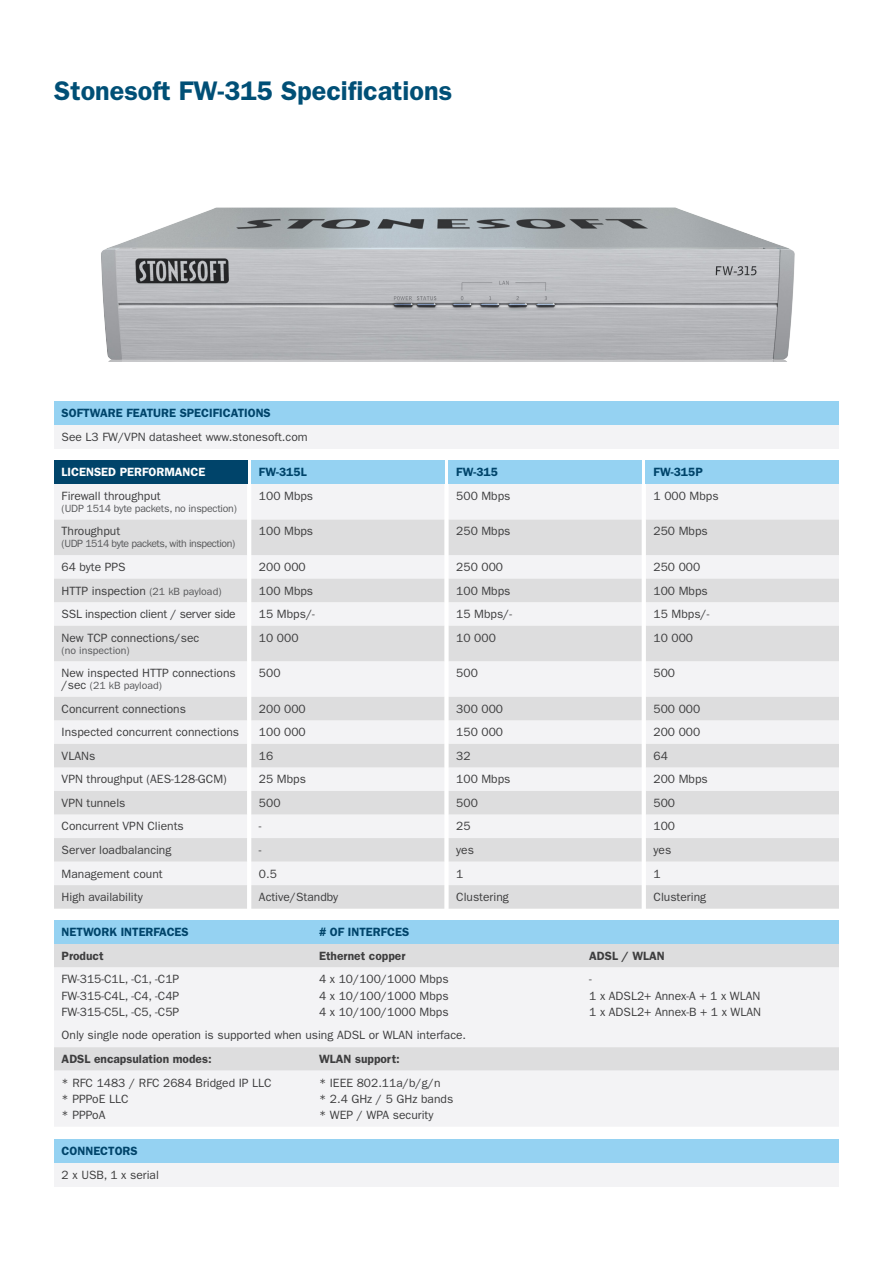
<style>
.page{position:relative;width:893px;height:1263px;background:#fff}
.page>*{position:absolute;margin:0;border:0;box-sizing:border-box;transform-origin:0 0}
.Alaotsikko{font:600 27px "ITC Franklin Gothic Std";color:#004f76}
.Alaotsikko-2{font:12px "ITC Franklin Gothic Std";color:#3e3e3f}
.tuotelista{font:12px "ITC Franklin Gothic Std";color:#3e3e3f}
.leipisteksti{font:12px "ITC Franklin Gothic Std";color:#3e3e3f}
.Alaotsikko-3{font:600 12px "ITC Franklin Gothic Std";color:#00446a}
.leipisteksti-2{font:600 12px "ITC Franklin Gothic Std";color:#3e3e3f}
.Alaotsikko-4{font:12px "ITC Franklin Gothic Std";letter-spacing:-.02em;color:#3e3e3f}
.taulukko_otsikko{font:600 12px "ITC Franklin Gothic Std";color:#00446a}
.Alaotsikko-5{font:600 12px "ITC Franklin Gothic Std";color:#fff}
.Alaotsikko-6{font:10.5px "ITC Franklin Gothic Std";letter-spacing:-.04em;color:#57585a}
.Alaotsikko-7{font:10.5px "ITC Franklin Gothic Std";letter-spacing:-.02em;color:#57585a}
.Alaotsikko-8{font:10.5px "ITC Franklin Gothic Std";color:#57585a}
.s1{font-size:10.5px;color:#57585a}
.s2{font-size:12px;color:#3e3e3f}
</style>
<div class="page">
<div style="left:54px;top:402px;width:785px;height:23px;background:#95d2f2"></div>
<div style="left:54px;top:425px;width:785px;height:24px;background:#f3f3f5"></div>
<div style="left:54px;top:920px;width:257px;height:24px;background:#95d2f2"></div>
<div style="left:311px;top:920px;width:528px;height:24px;background:#95d2f2"></div>
<div style="left:54px;top:944px;width:785px;height:23px;background:#ddddde"></div>
<svg style="left:54px;top:967px;width:785px;height:159px;fill:#f3f3f5"></svg>
<img style="left:101px;top:207px;width:694px;height:154px">
<div style="left:54px;top:460px;width:193px;height:24px;background:#00446a"></div>
<div style="left:54px;top:484px;width:193px;height:35px;background:#f3f3f5"></div>
<svg style="left:54px;top:519px;width:193px;height:390px;fill:#ddddde"></svg>
<div style="left:251px;top:460px;width:193px;height:24px;background:#95d2f2"></div>
<div style="left:252px;top:484px;width:192px;height:35px;background:#f3f3f5"></div>
<svg style="left:251px;top:519px;width:193px;height:390px;fill:#ddddde"></svg>
<div style="left:449px;top:460px;width:193px;height:24px;background:#95d2f2"></div>
<div style="left:449px;top:484px;width:192px;height:35px;background:#f3f3f5"></div>
<svg style="left:449px;top:519px;width:193px;height:390px;fill:#ddddde"></svg>
<div style="left:646px;top:460px;width:193px;height:24px;background:#95d2f2"></div>
<div style="left:646px;top:484px;width:193px;height:35px;background:#f3f3f5"></div>
<svg style="left:646px;top:519px;width:193px;height:390px;fill:#ddddde"></svg>
<div style="left:54px;top:1139px;width:785px;height:24px;background:#95d2f2"></div>
<div style="left:54px;top:1163px;width:785px;height:23px;background:#f3f3f5"></div>
<p class="Alaotsikko" style="left:54px;top:75px;width:399px">Stonesoft FW-315 Specifications</p>
<p class="Alaotsikko-3" style="left:62px;top:406px;width:211px">SOFTWARE FEATURE SPECIFICATIONS</p>
<p class="Alaotsikko-2" style="left:62px;top:430px;width:247px">See L3 FW/VPN datasheet www.stonesoft.com</p>
<p class="Alaotsikko-5" style="left:62px;top:465px;width:145px">LICENSED PERFORMANCE</p>
<p class="Alaotsikko-2" style="left:62px;top:489px;width:101px">Firewall throughput</p>
<p class="Alaotsikko-7" style="left:62px;top:502px;width:177px">(UDP 1514 byte packets, no inspection)</p>
<p class="Alaotsikko-2" style="left:62px;top:524px;width:60px">Throughput</p>
<p class="Alaotsikko-6" style="left:62px;top:538px;width:175px">(UDP 1514 byte packets, with inspection)</p>
<p class="Alaotsikko-2" style="left:62px;top:560px;width:66px">64 byte PPS</p>
<p class="Alaotsikko-2" style="left:62px;top:583px;width:161px">HTTP inspection <span class="s1">(21 kB payload)</span></p>
<p class="Alaotsikko-4" style="left:62px;top:607px;width:176px">SSL inspection client / server side</p>
<p class="Alaotsikko-2" style="left:62px;top:631px;width:139px">New TCP connections/sec</p>
<p class="Alaotsikko-8" style="left:62px;top:644px;width:70px">(no inspection)</p>
<p class="Alaotsikko-2" style="left:62px;top:666px;width:176px">New inspected HTTP connections</p>
<p class="Alaotsikko-8" style="left:62px;top:679px;width:102px"><span class="s2">/sec</span> (21 kB payload)</p>
<p class="Alaotsikko-2" style="left:62px;top:702px;width:126px">Concurrent connections</p>
<p class="Alaotsikko-2" style="left:62px;top:725px;width:179px">Inspected concurrent connections</p>
<p class="leipisteksti" style="left:62px;top:749px;width:35px">VLANs</p>
<p class="leipisteksti" style="left:62px;top:772px;width:167px">VPN throughput (AES-128-GCM)</p>
<p class="leipisteksti" style="left:62px;top:796px;width:65px">VPN tunnels</p>
<p class="leipisteksti" style="left:62px;top:819px;width:124px">Concurrent VPN Clients</p>
<p class="Alaotsikko-2" style="left:62px;top:843px;width:111px">Server loadbalancing</p>
<p class="leipisteksti" style="left:62px;top:866px;width:103px">Management count</p>
<p class="Alaotsikko-2" style="left:62px;top:890px;width:83px">High availability</p>
<p class="taulukko_otsikko" style="left:259px;top:465px;width:49px">FW-315L</p>
<p class="Alaotsikko-2" style="left:259px;top:489px;width:56px">100 Mbps</p>
<p class="Alaotsikko-2" style="left:259px;top:524px;width:56px">100 Mbps</p>
<p class="Alaotsikko-2" style="left:259px;top:560px;width:48px">200 000</p>
<p class="Alaotsikko-2" style="left:259px;top:583px;width:56px">100 Mbps</p>
<p class="leipisteksti" style="left:259px;top:607px;width:57px">15 Mbps/-</p>
<p class="leipisteksti" style="left:259px;top:631px;width:41px">10 000</p>
<p class="leipisteksti" style="left:259px;top:666px;width:23px">500</p>
<p class="Alaotsikko-2" style="left:259px;top:702px;width:48px">200 000</p>
<p class="Alaotsikko-2" style="left:259px;top:725px;width:48px">100 000</p>
<p class="Alaotsikko-2" style="left:259px;top:749px;width:16px">16</p>
<p class="Alaotsikko-2" style="left:259px;top:772px;width:49px">25 Mbps</p>
<p class="Alaotsikko-2" style="left:259px;top:796px;width:23px">500</p>
<p class="Alaotsikko-2" style="left:259px;top:819px;width:4px">-</p>
<p class="Alaotsikko-2" style="left:259px;top:843px;width:4px">-</p>
<p class="Alaotsikko-2" style="left:259px;top:866px;width:19px">0.5</p>
<p class="Alaotsikko-2" style="left:259px;top:890px;width:81px">Active/Standby</p>
<p class="Alaotsikko-3" style="left:456px;top:465px;width:43px">FW-315</p>
<p class="Alaotsikko-2" style="left:456px;top:489px;width:56px">500 Mbps</p>
<p class="Alaotsikko-2" style="left:456px;top:524px;width:56px">250 Mbps</p>
<p class="Alaotsikko-2" style="left:456px;top:560px;width:48px">250 000</p>
<p class="Alaotsikko-2" style="left:456px;top:583px;width:56px">100 Mbps</p>
<p class="Alaotsikko-2" style="left:456px;top:607px;width:57px">15 Mbps/-</p>
<p class="Alaotsikko-2" style="left:456px;top:631px;width:41px">10 000</p>
<p class="Alaotsikko-2" style="left:456px;top:666px;width:23px">500</p>
<p class="Alaotsikko-2" style="left:456px;top:702px;width:48px">300 000</p>
<p class="Alaotsikko-2" style="left:456px;top:725px;width:48px">150 000</p>
<p class="Alaotsikko-2" style="left:456px;top:749px;width:16px">32</p>
<p class="Alaotsikko-2" style="left:456px;top:772px;width:56px">100 Mbps</p>
<p class="Alaotsikko-2" style="left:456px;top:796px;width:23px">500</p>
<p class="Alaotsikko-2" style="left:456px;top:819px;width:16px">25</p>
<p class="Alaotsikko-2" style="left:456px;top:843px;width:19px">yes</p>
<p class="Alaotsikko-2" style="left:456px;top:866px;width:9px">1</p>
<p class="Alaotsikko-2" style="left:456px;top:890px;width:54px">Clustering</p>
<p class="Alaotsikko-3" style="left:654px;top:465px;width:51px">FW-315P</p>
<p class="Alaotsikko-2" style="left:654px;top:489px;width:67px">1 000 Mbps</p>
<p class="Alaotsikko-2" style="left:654px;top:524px;width:56px">250 Mbps</p>
<p class="Alaotsikko-2" style="left:654px;top:560px;width:48px">250 000</p>
<p class="Alaotsikko-2" style="left:654px;top:583px;width:56px">100 Mbps</p>
<p class="Alaotsikko-2" style="left:654px;top:607px;width:57px">15 Mbps/-</p>
<p class="Alaotsikko-2" style="left:654px;top:631px;width:41px">10 000</p>
<p class="Alaotsikko-2" style="left:654px;top:666px;width:23px">500</p>
<p class="Alaotsikko-2" style="left:654px;top:702px;width:48px">500 000</p>
<p class="Alaotsikko-2" style="left:654px;top:725px;width:48px">200 000</p>
<p class="Alaotsikko-2" style="left:654px;top:749px;width:16px">64</p>
<p class="Alaotsikko-2" style="left:654px;top:772px;width:56px">200 Mbps</p>
<p class="Alaotsikko-2" style="left:654px;top:796px;width:23px">500</p>
<p class="Alaotsikko-2" style="left:654px;top:819px;width:23px">100</p>
<p class="Alaotsikko-2" style="left:654px;top:843px;width:19px">yes</p>
<p class="Alaotsikko-2" style="left:654px;top:866px;width:9px">1</p>
<p class="Alaotsikko-2" style="left:654px;top:890px;width:54px">Clustering</p>
<p class="Alaotsikko-3" style="left:62px;top:925px;width:129px">NETWORK INTERFACES</p>
<p class="taulukko_otsikko" style="left:319px;top:925px;width:92px"># OF INTERFCES</p>
<p class="leipisteksti-2" style="left:62px;top:949px;width:43px">Product</p>
<p class="leipisteksti-2" style="left:319px;top:949px;width:88px">Ethernet copper</p>
<p class="leipisteksti-2" style="left:589px;top:949px;width:77px">ADSL / WLAN</p>
<p class="tuotelista" style="left:62px;top:972px;width:119px">FW-315-C1L, -C1, -C1P</p>
<p class="tuotelista" style="left:62px;top:989px;width:119px">FW-315-C4L, -C4, -C4P</p>
<p class="tuotelista" style="left:62px;top:1005px;width:119px">FW-315-C5L, -C5, -C5P</p>
<p class="tuotelista" style="left:319px;top:972px;width:131px">4 x 10/100/1000 Mbps</p>
<p class="tuotelista" style="left:319px;top:989px;width:131px">4 x 10/100/1000 Mbps</p>
<p class="tuotelista" style="left:319px;top:1005px;width:131px">4 x 10/100/1000 Mbps</p>
<p class="tuotelista" style="left:589px;top:972px;width:4px">-</p>
<p class="tuotelista" style="left:589px;top:989px;width:173px">1 x ADSL2+ Annex-A + 1 x WLAN</p>
<p class="tuotelista" style="left:589px;top:1005px;width:173px">1 x ADSL2+ Annex-B + 1 x WLAN</p>
<p class="leipisteksti" style="left:62px;top:1028px;width:406px">Only single node operation is supported when using ADSL or WLAN interface.</p>
<p class="leipisteksti-2" style="left:62px;top:1052px;width:151px">ADSL encapsulation modes:</p>
<p class="leipisteksti-2" style="left:319px;top:1052px;width:82px">WLAN support:</p>
<p class="tuotelista" style="left:62px;top:1075px;width:212px">* RFC 1483 / RFC 2684 Bridged IP LLC</p>
<p class="tuotelista" style="left:62px;top:1092px;width:68px">* PPPoE LLC</p>
<p class="tuotelista" style="left:62px;top:1108px;width:45px">* PPPoA</p>
<p class="tuotelista" style="left:319px;top:1075px;width:123px">* IEEE 802.11a/b/g/n</p>
<p class="tuotelista" style="left:319px;top:1092px;width:136px">* 2.4 GHz / 5 GHz bands</p>
<p class="tuotelista" style="left:319px;top:1108px;width:116px">* WEP / WPA security</p>
<p class="Alaotsikko-3" style="left:62px;top:1144px;width:78px">CONNECTORS</p>
<p class="Alaotsikko-2" style="left:62px;top:1168px;width:99px">2 x USB, 1 x serial</p>
</div>
